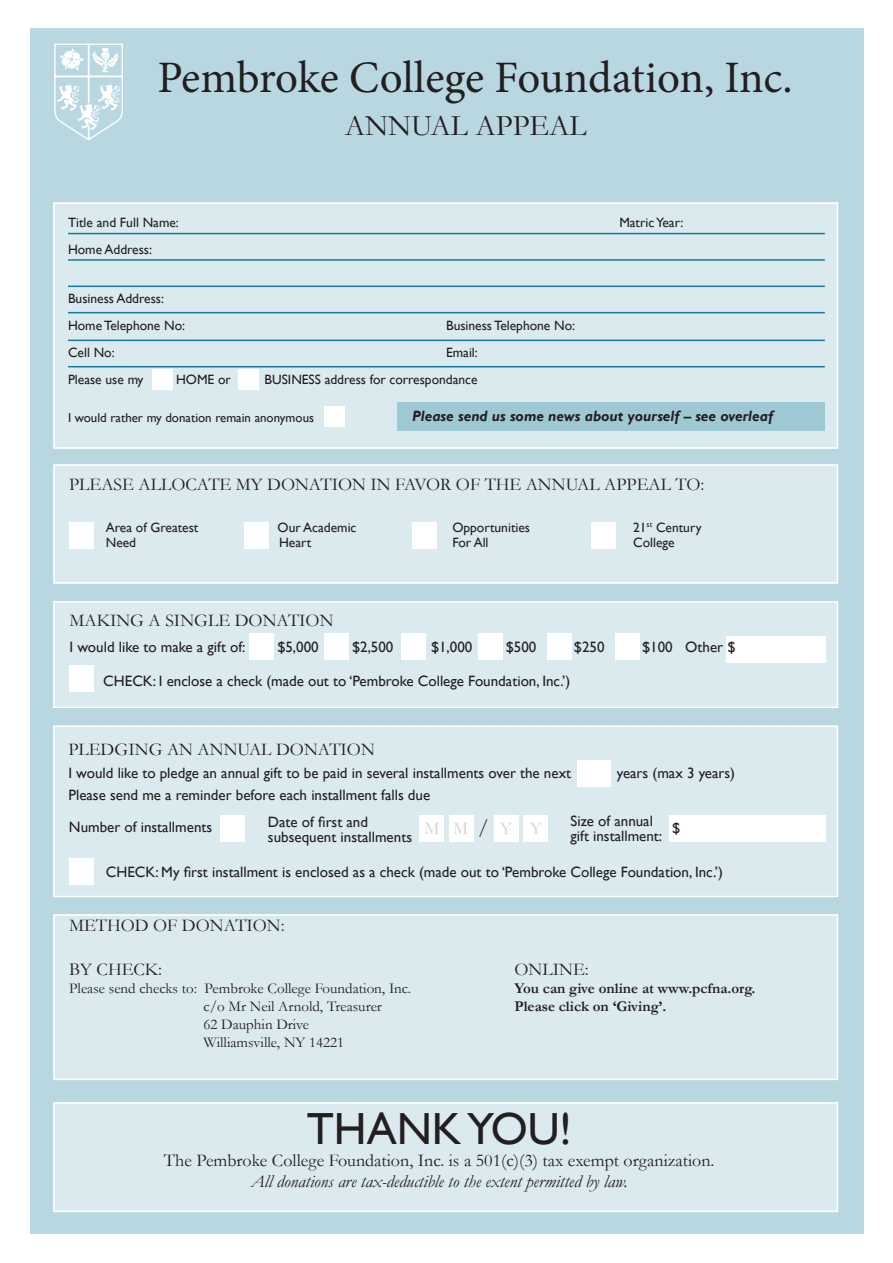
<style>
.page{position:relative;width:893px;height:1263px;background:#fff}
.page>*{position:absolute;margin:0;border:0;box-sizing:border-box;transform-origin:0 0}
.t1{font:45px "Minion Pro";letter-spacing:-.005em;color:#231f20}
.t2{font:45px "Gill Sans";color:#231f20}
.t3{font:30px "Garamond";color:#231f20}
.t4{font:18px "Garamond";color:#231f20}
.t5{font:italic 18px "Garamond";color:#231f20}
.t6{font:18px "Garamond";color:#d1d2d4}
.t7{font:15px/15px "Gill Sans";color:#231f20}
.t8{font:15px "Garamond";color:#231f20}
.t9{font:700 15px "Garamond";color:#231f20}
.t10{font:italic 700 15px "Gill Sans";color:#231f20}
.t11{font:13.5px "Gill Sans";color:#231f20}
.t12{font:12.9px "Gill Sans";color:#231f20}
.s1{font-size:21px;color:#231f20}
</style>
<div class="page">
<div style="left:30px;top:29px;width:834px;height:1205px;background:#b9d7e0"></div>
<div style="left:53px;top:202px;width:785px;height:247px;background:#dbeaef"></div>
<div style="left:152px;top:369px;width:21px;height:21px;background:#fff"></div>
<hr style="left:68px;top:233px;width:757px;height:1px;background:#157a99">
<hr style="left:68px;top:259px;width:757px;height:2px;background:#157a99">
<hr style="left:68px;top:286px;width:757px;height:1px;background:#157a99">
<hr style="left:68px;top:312px;width:757px;height:1px;background:#157a99">
<div style="left:53px;top:202px;width:785px;height:247px;border:2px solid #fff"></div>
<svg style="left:54px;top:44px;width:69px;height:95px"></svg>
<div style="left:239px;top:369px;width:20px;height:21px;background:#fff"></div>
<div style="left:324px;top:406px;width:21px;height:21px;background:#fff"></div>
<hr style="left:68px;top:340px;width:757px;height:1px;background:#157a99">
<hr style="left:68px;top:366px;width:757px;height:1px;background:#157a99">
<div style="left:397px;top:402px;width:428px;height:29px;background:#9fc8d5"></div>
<div style="left:53px;top:464px;width:785px;height:119px;background:#dbeaef"></div>
<div style="left:53px;top:464px;width:785px;height:119px;border:2px solid #fff"></div>
<div style="left:69px;top:522px;width:24px;height:27px;background:#fff"></div>
<div style="left:244px;top:522px;width:24px;height:27px;background:#fff"></div>
<div style="left:412px;top:522px;width:24px;height:27px;background:#fff"></div>
<div style="left:592px;top:522px;width:24px;height:27px;background:#fff"></div>
<div style="left:53px;top:601px;width:785px;height:107px;background:#dbeaef"></div>
<div style="left:53px;top:601px;width:785px;height:107px;border:2px solid #fff"></div>
<div style="left:249px;top:634px;width:24px;height:26px;background:#fff"></div>
<div style="left:324px;top:634px;width:24px;height:26px;background:#fff"></div>
<div style="left:401px;top:634px;width:25px;height:26px;background:#fff"></div>
<div style="left:478px;top:634px;width:24px;height:26px;background:#fff"></div>
<div style="left:547px;top:634px;width:24px;height:26px;background:#fff"></div>
<div style="left:616px;top:634px;width:24px;height:26px;background:#fff"></div>
<div style="left:726px;top:636px;width:100px;height:26px;background:#fff"></div>
<div style="left:70px;top:665px;width:24px;height:26px;background:#fff"></div>
<div style="left:53px;top:726px;width:785px;height:171px;background:#dbeaef"></div>
<div style="left:53px;top:726px;width:785px;height:171px;border:2px solid #fff"></div>
<div style="left:220px;top:815px;width:24px;height:27px;background:#fff"></div>
<div style="left:420px;top:815px;width:24px;height:27px;background:#fff"></div>
<div style="left:449px;top:815px;width:25px;height:27px;background:#fff"></div>
<div style="left:494px;top:815px;width:24px;height:27px;background:#fff"></div>
<div style="left:524px;top:815px;width:24px;height:27px;background:#fff"></div>
<div style="left:669px;top:815px;width:156px;height:27px;background:#fff"></div>
<div style="left:70px;top:858px;width:24px;height:27px;background:#fff"></div>
<div style="left:53px;top:1102px;width:785px;height:110px;background:#dbeaef"></div>
<div style="left:53px;top:1102px;width:785px;height:110px;border:2px solid #fff"></div>
<div style="left:53px;top:914px;width:785px;height:165px;background:#dbeaef"></div>
<div style="left:53px;top:914px;width:785px;height:166px;border:2px solid #fff"></div>
<div style="left:577px;top:760px;width:34px;height:26px;background:#fff"></div>
<p class="t1" style="left:157px;top:48px;width:637px">Pembroke College Foundation, Inc.</p>
<p class="t3" style="left:345px;top:106px;width:244px">ANNUAL APPEAL</p>
<p class="t11" style="left:68px;top:214px;width:112px">Title and Full Name:</p>
<p class="t11" style="left:619px;top:214px;width:66px">Matric Year:</p>
<p class="t11" style="left:68px;top:241px;width:86px">Home Address:</p>
<p class="t11" style="left:68px;top:291px;width:98px">Business Address:</p>
<p class="t11" style="left:68px;top:318px;width:119px">Home Telephone No:</p>
<p class="t11" style="left:446px;top:318px;width:131px">Business Telephone No:</p>
<p class="t11" style="left:68px;top:345px;width:48px">Cell No:</p>
<p class="t11" style="left:446px;top:345px;width:33px">Email:</p>
<p class="t11" style="left:68px;top:372px;width:77px">Please use my</p>
<p class="t11" style="left:176px;top:372px;width:56px">HOME or</p>
<p class="t11" style="left:265px;top:372px;width:215px">BUSINESS address for correspondance</p>
<p class="t12" style="left:68px;top:410px;width:248px">I would rather my donation remain anonymous</p>
<p class="t10" style="left:412px;top:407px;width:363px">Please send us some news about yourself – see overleaf</p>
<p class="t4" style="left:69px;top:472px;width:637px">PLEASE ALLOCATE MY DONATION IN FAVOR OF THE ANNUAL APPEAL TO:</p>
<p class="t11" style="left:106px;top:520px;width:94px">Area of Greatest</p>
<p class="t11" style="left:278px;top:520px;width:80px">Our Academic</p>
<p class="t11" style="left:452px;top:520px;width:79px">Opportunities</p>
<p class="t11" style="left:633px;top:520px;width:70px">21<sup>st</sup> Century</p>
<p class="t11" style="left:106px;top:535px;width:32px">Need</p>
<p class="t11" style="left:279px;top:535px;width:34px">Heart</p>
<p class="t11" style="left:452px;top:535px;width:38px">For All</p>
<p class="t11" style="left:633px;top:535px;width:43px">College</p>
<p class="t4" style="left:70px;top:609px;width:266px">MAKING A SINGLE DONATION</p>
<p class="t7" style="left:70px;top:639px;width:177px">I would like to make a gift of:</p>
<p class="t7" style="left:277px;top:639px;width:43px">$5,000</p>
<p class="t7" style="left:352px;top:639px;width:43px">$2,500</p>
<p class="t7" style="left:431px;top:639px;width:43px">$1,000</p>
<p class="t7" style="left:506px;top:639px;width:32px">$500</p>
<p class="t7" style="left:574px;top:639px;width:32px">$250</p>
<p class="t7" style="left:642px;top:639px;width:95px">$100 Other $</p>
<p class="t7" style="left:103px;top:674px;width:469px">CHECK: I enclose a check (made out to ‘Pembroke College Foundation, Inc.’)</p>
<p class="t4" style="left:68px;top:737px;width:308px">PLEDGING AN ANNUAL DONATION</p>
<p class="t7" style="left:68px;top:765px;width:504px">I would like to pledge an annual gift to be paid in several installments over the next</p>
<p class="t7" style="left:617px;top:765px;width:120px">years (max 3 years)</p>
<p class="t7" style="left:68px;top:788px;width:363px">Please send me a reminder before each installment falls due</p>
<p class="t7" style="left:672px;top:821px;width:10px">$</p>
<p class="t7" style="left:106px;top:865px;width:619px">CHECK: My first installment is enclosed as a check (made out to ‘Pembroke College Foundation, Inc.’)</p>
<p class="t7" style="left:571px;top:813px;width:93px">Size of annual gift installment:</p>
<p class="t7" style="left:268px;top:814px;width:102px">Date of first and</p>
<p class="t7" style="left:268px;top:829px;width:146px">subsequent installments</p>
<p class="t7" style="left:69px;top:820px;width:145px">Number of installments</p>
<p class="t6" style="left:425px;top:817px;width:119px">M M <span class="s1">/</span> Y Y</p>
<p class="t4" style="left:69px;top:914px;width:217px">METHOD OF DONATION:</p>
<p class="t4" style="left:69px;top:957px;width:94px">BY CHECK:</p>
<p class="t8" style="left:69px;top:978px;width:343px">Please send checks to: Pembroke College Foundation, Inc.</p>
<p class="t8" style="left:203px;top:996px;width:180px">c/o Mr Neil Arnold, Treasurer</p>
<p class="t8" style="left:203px;top:1014px;width:107px">62 Dauphin Drive</p>
<p class="t8" style="left:203px;top:1032px;width:142px">Williamsville, NY 14221</p>
<p class="t4" style="left:514px;top:957px;width:76px">ONLINE:</p>
<p class="t9" style="left:514px;top:977px;width:242px">You can give online at www.pcfna.org.</p>
<p class="t9" style="left:514px;top:995px;width:153px">Please click on ‘Giving’.</p>
<p class="t2" style="left:307px;top:1103px;width:267px">THANK YOU!</p>
<p class="t4" style="left:164px;top:1148px;width:552px">The Pembroke College Foundation, Inc. is a 501(c)(3) tax exempt organization.</p>
<p class="t5" style="left:251px;top:1169px;width:378px">All donations are tax-deductible to the extent permitted by law.</p>
</div>
